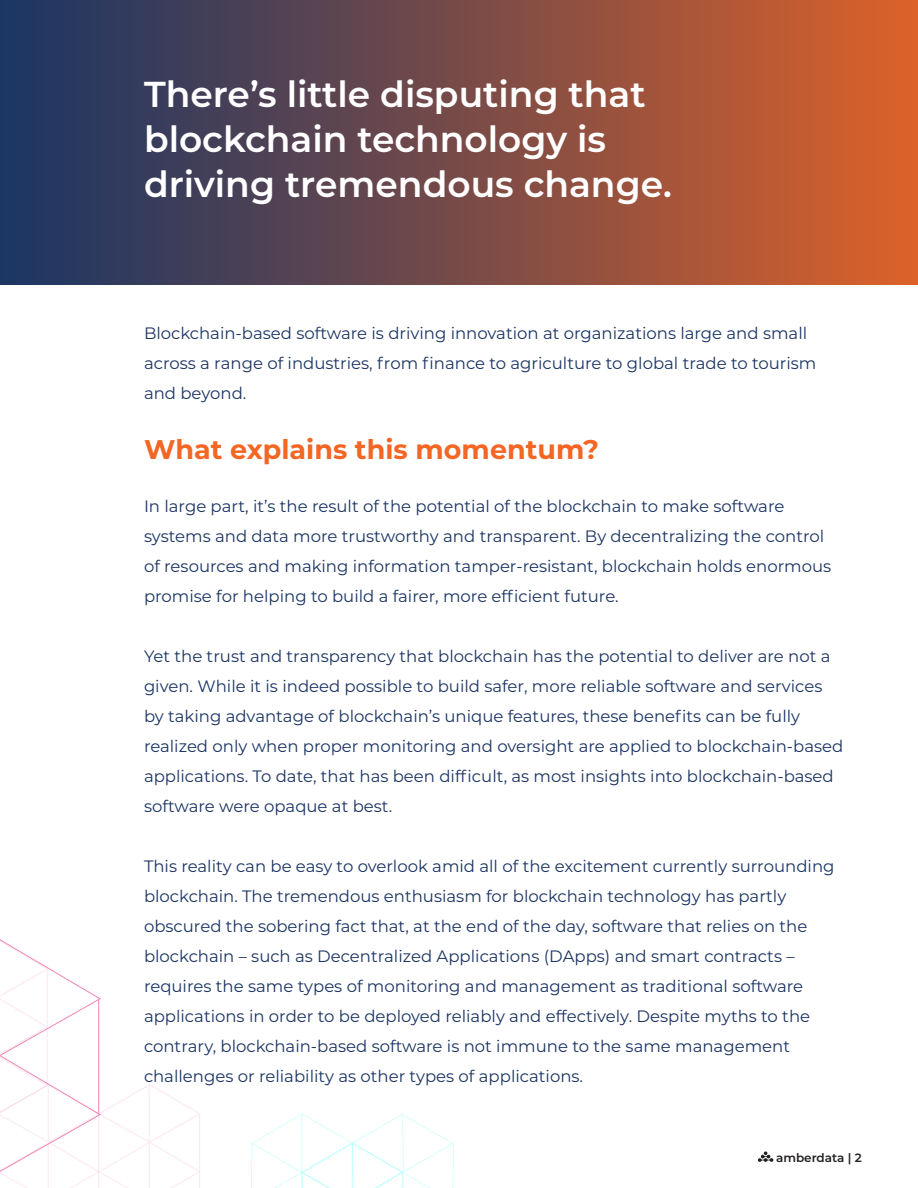
<style>
.page{position:relative;width:918px;height:1188px;background:#fff}
.page>*{position:absolute;margin:0;border:0;box-sizing:border-box;transform-origin:0 0}
.Paragraph_Style_1{font:600 36px/45px "Montserrat";color:#fff}
.Paragraph_Style_2{font:700 27px "Montserrat";color:#f36624}
.t1{font:16.5px/30px "Montserrat";color:#1b3463}
.t2{font:600 12px "Montserrat";color:#231f20}
</style>
<div class="page">
<svg style="left:758px;top:1151px;width:15px;height:11px"></svg>
<div style="left:0;top:0;width:918px;height:284px;background:linear-gradient(to right,#173566,#db612a)"></div>
<svg style="left:0;top:939px;width:200px;height:249px"></svg>
<hr style="left:98px;top:999px;width:1px;height:115px;background:#ee70a7">
<svg style="left:251px;top:1113px;width:203px;height:75px"></svg>
<p class="Paragraph_Style_1" style="left:144px;top:70px;width:529px">There’s little disputing that blockchain technology is driving tremendous change.</p>
<p class="t1" style="left:144px;top:318px;width:674px">Blockchain-based software is driving innovation at organizations large and small across a range of industries, from finance to agriculture to global trade to tourism and beyond.</p>
<p class="Paragraph_Style_2" style="left:144px;top:430px;width:457px">What explains this momentum?</p>
<p class="t1" style="left:144px;top:490px;width:689px">In large part, it’s the result of the potential of the blockchain to make software systems and data more trustworthy and transparent. By decentralizing the control of resources and making information tamper-resistant, blockchain holds enormous promise for helping to build a fairer, more efficient future.</p>
<p class="t1" style="left:144px;top:640px;width:701px">Yet the trust and transparency that blockchain has the potential to deliver are not a given. While it is indeed possible to build safer, more reliable software and services by taking advantage of blockchain’s unique features, these benefits can be fully realized only when proper monitoring and oversight are applied to blockchain-based applications. To date, that has been difficult, as most insights into blockchain-based software were opaque at best.</p>
<p class="t1" style="left:144px;top:850px;width:692px">This reality can be easy to overlook amid all of the excitement currently surrounding blockchain. The tremendous enthusiasm for blockchain technology has partly obscured the sobering fact that, at the end of the day, software that relies on the blockchain – such as Decentralized Applications (DApps) and smart contracts – requires the same types of monitoring and management as traditional software applications in order to be deployed reliably and effectively. Despite myths to the contrary, blockchain-based software is not immune to the same management challenges or reliability as other types of applications.</p>
<p class="t2" style="left:776px;top:1149px;width:87px">amberdata | 2</p>
</div>
